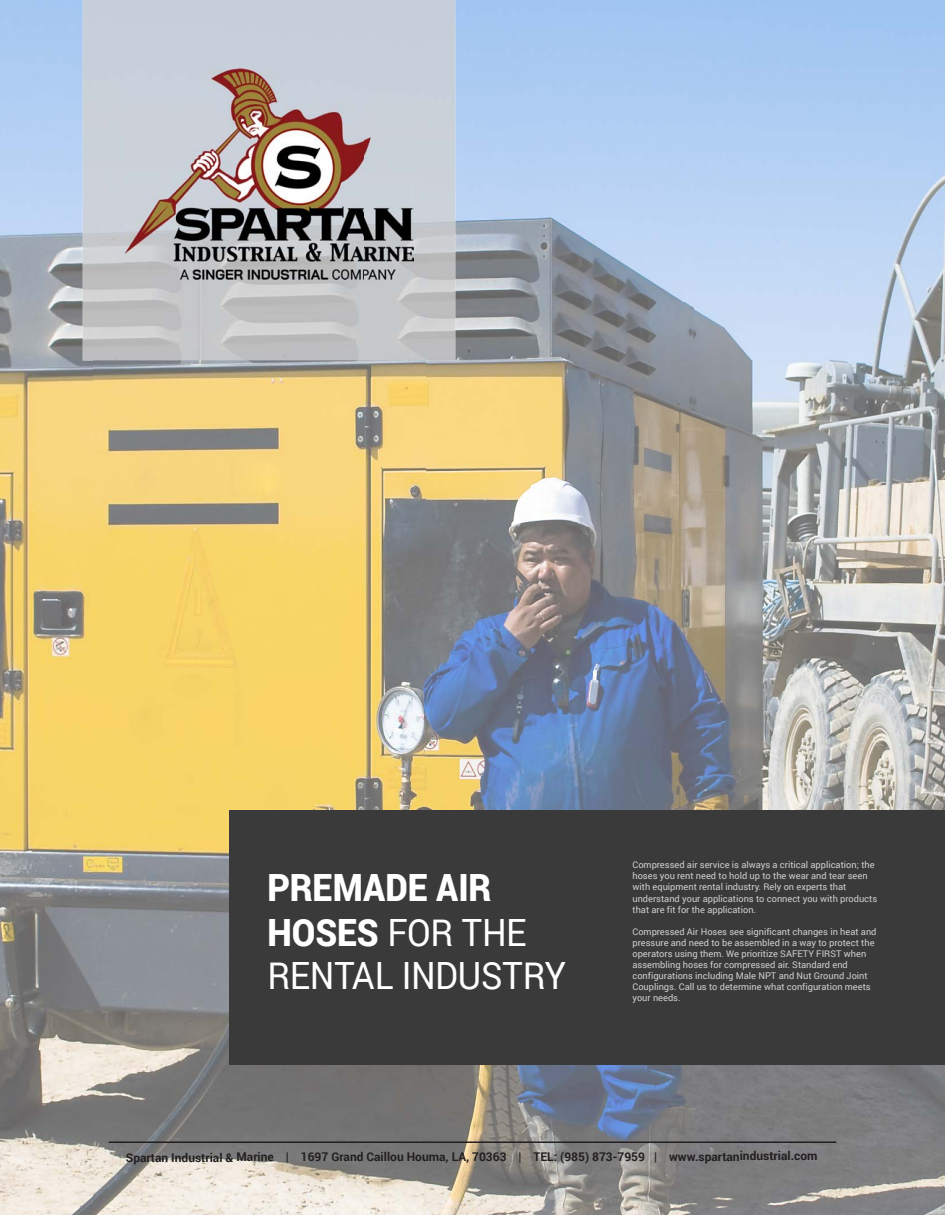
<style>
.page{position:relative;width:945px;height:1215px;background:#fff}
.page>*{position:absolute;margin:0;border:0;box-sizing:border-box;transform-origin:0 0}
.t1{font:37.5px/44px "Roboto";letter-spacing:-.01em;color:#fff;scale:.92 1}
.t2{font:700 12px "Roboto";letter-spacing:-.005em;color:#231f20}
.t3{font:9.3px/11.1px "Roboto";color:#cfcfcf}
.s1{font-weight:900}
</style>
<div class="page">
<img style="left:0;top:0;width:94px;height:1215px">
<img style="left:426px;top:0;width:519px;height:811px">
<img style="left:94px;top:360px;width:332px;height:855px">
<img style="left:425px;top:1065px;width:520px;height:150px">
<img style="left:83px;top:0;width:372px;height:360px">
<hr style="left:109px;top:1141px;width:727px;height:2px;background:#231f20">
<div style="left:229px;top:811px;width:716px;height:254px;background:#3a3a3a"></div>
<img style="left:125px;top:69px;width:288px;height:210px">
<h1 class="t1" style="left:267px;top:864px;width:326px"><span class="s1">PREMADE AIR<br>HOSES</span> FOR THE<br>RENTAL INDUSTRY</h1>
<p class="t3" style="left:632px;top:859px;width:246px">Compressed air service is always a critical application; the hoses you rent need to hold up to the wear and tear seen with equipment rental industry. Rely on experts that understand your applications to connect you with products that are fit for the application.</p>
<p class="t3" style="left:632px;top:926px;width:246px">Compressed Air Hoses see significant changes in heat and pressure and need to be assembled in a way to protect the operators using them. We prioritize SAFETY FIRST when assembling hoses for compressed air. Standard end configurations including Male NPT and Nut Ground Joint Couplings. Call us to determine what configuration meets your needs.</p>
<p class="t2" style="left:126px;top:1148px;width:693px">Spartan Industrial &amp; Marine | 1697 Grand Caillou Houma, LA, 70363 | TEL: (985) 873-7959 | www.spartanindustrial.com</p>
</div>
